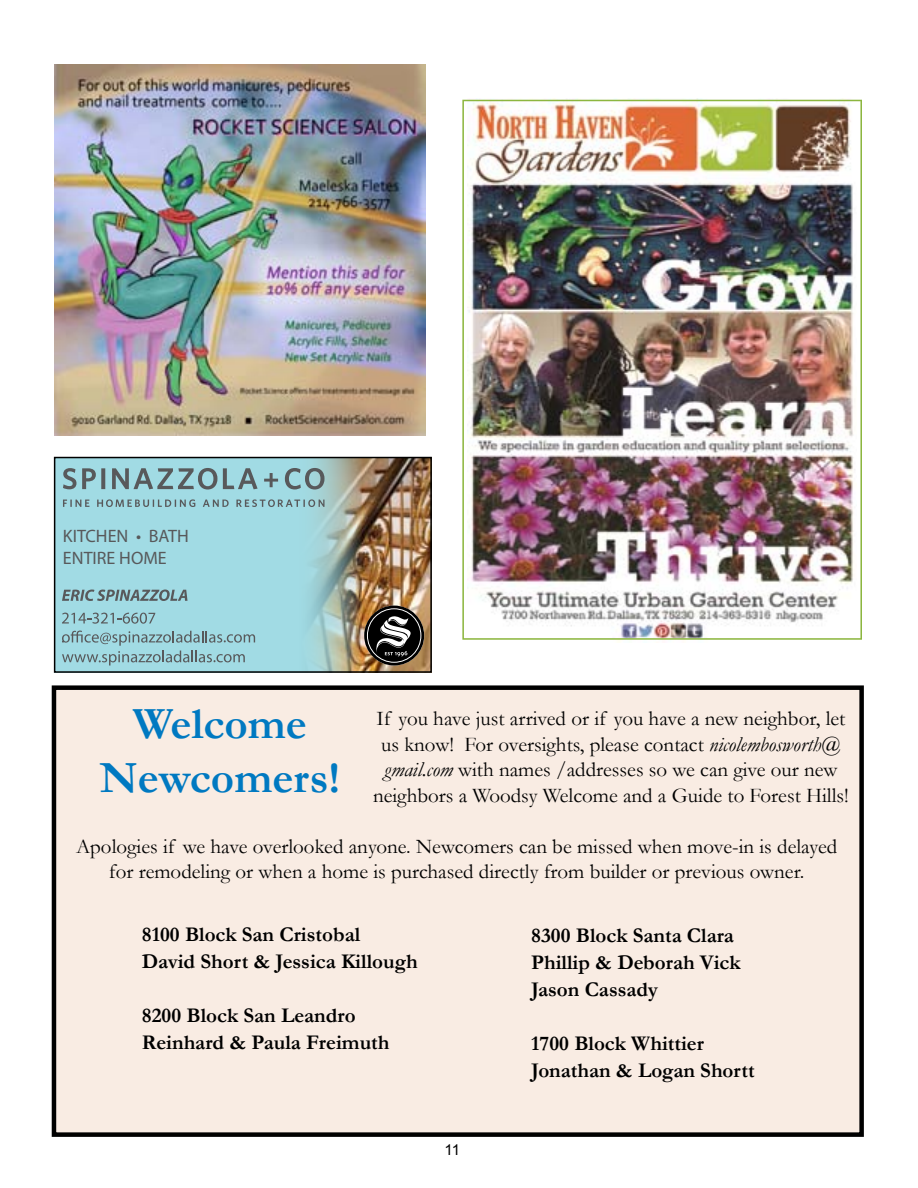
<style>
.page{position:relative;width:918px;height:1188px;background:#fff}
.page>*{position:absolute;margin:0;border:0;box-sizing:border-box;transform-origin:0 0}
.t1{font:700 45px/54px "Garamond";color:#0079c1;text-align:center}
.t2{font:21px/25.5px "Garamond";color:#000;text-align:center}
.t3{font:700 21px/27px "Garamond";color:#000}
.t4{font:18px/21.6px "Myriad Pro";color:#58595b}
.t5{font:15px "Arial";color:#000}
.s1{font-style:italic}
</style>
<div class="page">
<div style="left:54px;top:688px;width:808px;height:447px;background:#f9ece3"></div>
<div style="left:52px;top:685px;width:812px;height:452px;border:4px solid #000"></div>
<div style="left:54px;top:457px;width:378px;height:216px;background:#a1dbe4"></div>
<svg style="left:62px;top:590px;width:126px;height:11px"></svg>
<svg style="left:62px;top:613px;width:93px;height:11px"></svg>
<svg style="left:62px;top:631px;width:193px;height:35px"></svg>
<img style="left:310px;top:460px;width:119px;height:210px">
<svg style="left:63px;top:499px;width:262px;height:8px"></svg>
<svg style="left:63px;top:468px;width:262px;height:22px"></svg>
<div style="left:54px;top:457px;width:378px;height:216px;border:2px solid #000"></div>
<svg style="left:364px;top:606px;width:60px;height:60px;background:#584e43"></svg>
<img style="left:462px;top:100px;width:400px;height:540px">
<img style="left:54px;top:64px;width:371px;height:372px">
<p class="t4" style="left:63px;top:526px;width:127px">KITCHEN • BATH<br>ENTIRE HOME</p>
<h1 class="t1" style="left:100px;top:697px;width:242px">Welcome<br>Newcomers!</h1>
<p class="t2" style="left:373px;top:705px;width:477px">If you have just arrived or if you have a new neighbor, let us know! For oversights, please contact <span class="s1">nicolembosworth@ gmail.com</span> with names /addresses so we can give our new neighbors a Woodsy Welcome and a Guide to Forest Hills!</p>
<p class="t2" style="left:76px;top:833px;width:763px">Apologies if we have overlooked anyone. Newcomers can be missed when move-in is delayed for remodeling or when a home is purchased directly from builder or previous owner.</p>
<p class="t3" style="left:142px;top:921px;width:277px">8100 Block San Cristobal<br>David Short &amp; Jessica Killough</p>
<p class="t3" style="left:142px;top:1002px;width:249px">8200 Block San Leandro<br>Reinhard &amp; Paula Freimuth</p>
<p class="t5" style="left:445px;top:1140px;width:17px">11</p>
<p class="t3" style="left:531px;top:922px;width:211px">8300 Block Santa Clara<br>Phillip &amp; Deborah Vick<br>Jason Cassady</p>
<p class="t3" style="left:531px;top:1030px;width:225px">1700 Block Whittier<br>Jonathan &amp; Logan Shortt</p>
</div>
